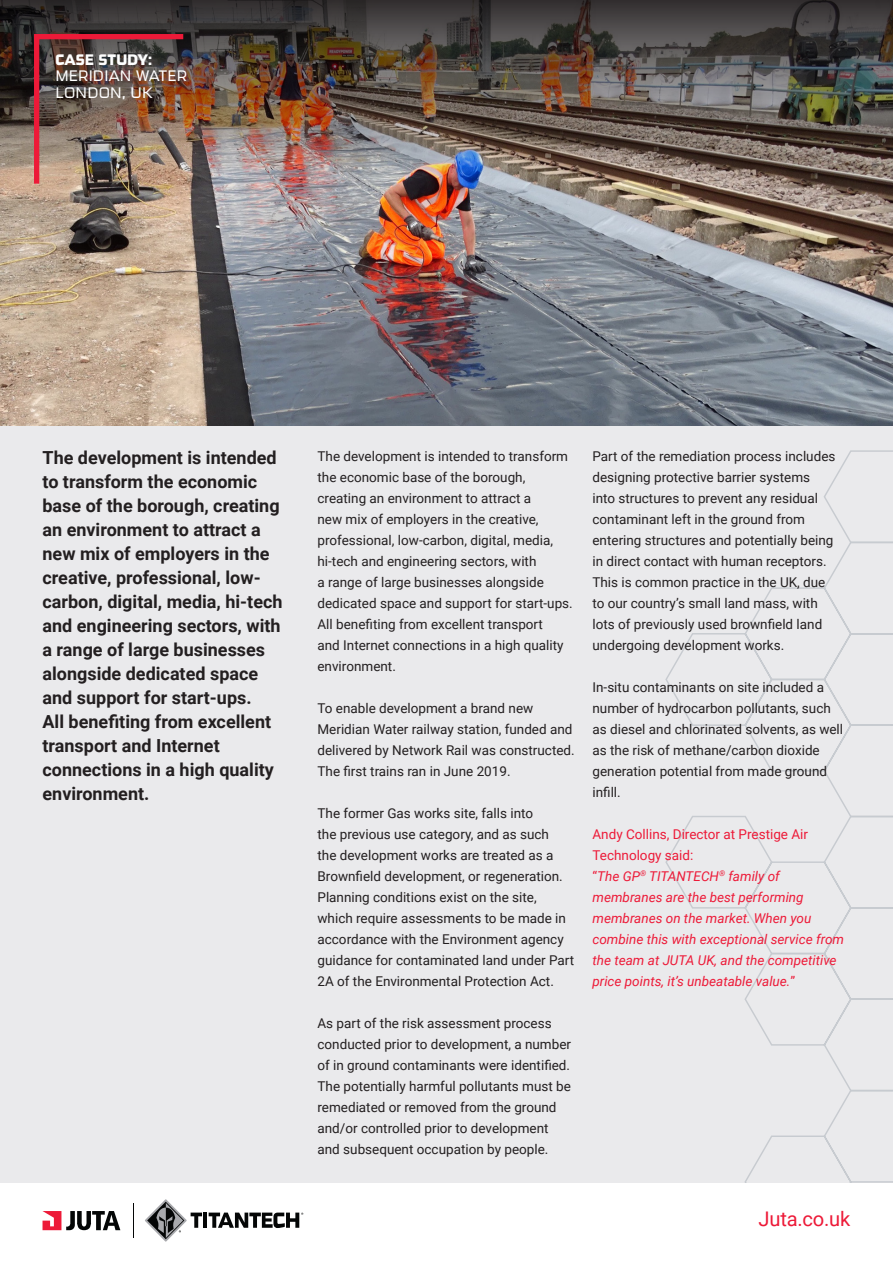
<style>
.page{position:relative;width:893px;height:1263px;background:#fff}
.page>*{position:absolute;margin:0;border:0;box-sizing:border-box;transform-origin:0 0}
.t1{font:20.1px "Roboto";letter-spacing:-.01em;color:#ed1a38}
.t2{font:700 18px/24px "Roboto";color:#231f20}
.t3{font:300 18px/16.5px "Ginger Pro";letter-spacing:.01em;color:#fff}
.t4{font:18px "Ginger Pro";letter-spacing:.01em;color:#fff}
.t5{font:13.5px/21px "Roboto";color:#231f20}
.t6{font:italic 13.5px/21px "Roboto";color:#ed1a38}
.s1{font-style:normal}
</style>
<div class="page">
<img style="left:0;top:176px;width:893px;height:250px">
<img style="left:0;top:0;width:893px;height:176px">
<div style="left:0;top:426px;width:893px;height:756px;background:#eaeaec"></div>
<img style="left:31px;top:31px;width:158px;height:158px">
<svg style="left:43px;top:1211px;width:77px;height:19px"></svg>
<svg style="left:145px;top:1199px;width:57px;height:43px"></svg>
<hr style="left:203px;top:1212px;width:4px;height:16px;background:#040606">
<svg style="left:209px;top:1212px;width:94px;height:16px"></svg>
<hr style="left:133px;top:1203px;width:1px;height:35px;background:#040606">
<svg style="left:665px;top:450px;width:228px;height:732px"></svg>
<h2 class="t4" style="left:55px;top:48px;width:98px">CASE STUDY:</h2>
<h2 class="t3" style="left:55px;top:67px;width:133px">MERIDIAN WATER<br>LONDON, UK</h2>
<p class="t2" style="left:43px;top:445px;width:242px">The development is intended to transform the economic base of the borough, creating an environment to attract a new mix of employers in the creative, professional, low&shy;carbon, digital, media, hi-tech and engineering sectors, with a range of large businesses alongside dedicated space and support for start-ups.<br>All benefiting from excellent transport and Internet connections in a high quality environment.</p>
<p class="t5" style="left:317px;top:445px;width:257px">The development is intended to transform the economic base of the borough, creating an environment to attract a<br>new mix of employers in the creative, professional, low-carbon, digital, media, hi-tech and engineering sectors, with<br>a range of large businesses alongside dedicated space and support for start-ups.<br>All benefiting from excellent transport<br>and Internet connections in a high quality environment.</p>
<p class="t5" style="left:317px;top:697px;width:259px">To enable development a brand new Meridian Water railway station, funded and delivered by Network Rail was constructed.<br>The first trains ran in June 2019.</p>
<p class="t5" style="left:317px;top:802px;width:258px">The former Gas works site, falls into<br>the previous use category, and as such<br>the development works are treated as a Brownfield development, or regeneration.<br>Planning conditions exist on the site, which require assessments to be made in accordance with the Environment agency guidance for contaminated land under Part 2A of the Environmental Protection Act.</p>
<p class="t5" style="left:317px;top:1012px;width:255px">As part of the risk assessment process conducted prior to development, a number of in ground contaminants were identified.<br>The potentially harmful pollutants must be remediated or removed from the ground and/or controlled prior to development and subsequent occupation by people.</p>
<p class="t5" style="left:592px;top:445px;width:244px">Part of the remediation process includes designing protective barrier systems into structures to prevent any residual contaminant left in the ground from entering structures and potentially being in direct contact with human receptors.<br>This is common practice in the UK, due to our country’s small land mass, with lots of previously used brownfield land undergoing development works.</p>
<p class="t5" style="left:592px;top:676px;width:252px">In-situ contaminants on site included a number of hydrocarbon pollutants, such as diesel and chlorinated solvents, as well as the risk of methane/carbon dioxide generation potential from made ground infill.</p>
<p class="t6" style="left:592px;top:823px;width:253px"><span class="s1">Andy Collins, Director at Prestige Air Technology said:<br>“</span>The GP<sup>®</sup> TITANTECH<sup>®</sup> family of membranes are the best performing membranes on the market. When you combine this with exceptional service from the team at JUTA UK, and the competitive price points, it’s unbeatable value.<span class="s1">”</span></p>
<h1 class="t1" style="left:758px;top:1205px;width:93px">Juta.co.uk</h1>
</div>
